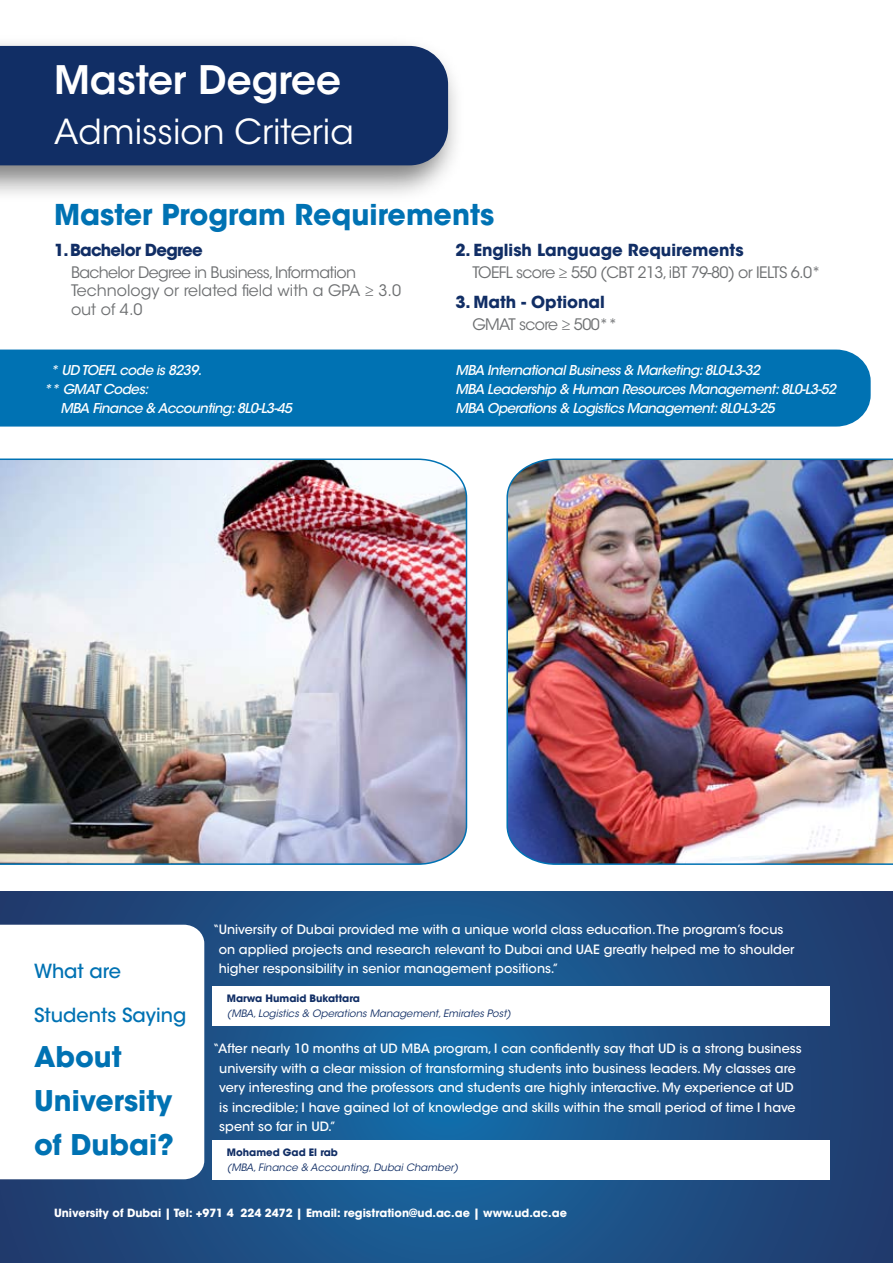
<style>
.page{position:relative;width:893px;height:1263px;background:#fff}
.page>*{position:absolute;margin:0;border:0;box-sizing:border-box;transform-origin:0 0}
.t1{font:600 39px "ITC Avant Garde Std";color:#fff}
.t2{font:34.35px "ITC Avant Garde Std";color:#fff}
.t3{font:700 28.5px "ITC Avant Garde Std";color:#0072b3}
.t4{font:700 28.35px/44.2px "ITC Avant Garde Std";color:#0072b3}
.t5{font:500 19.35px "ITC Avant Garde Std";color:#0072b3}
.t6{font:700 16.5px "ITC Avant Garde Std";color:#112e65}
.t7{font:700 16.5px "ITC Avant Garde Std";letter-spacing:-.04em;color:#112e65}
.t8{font:15.75px/18.8px "ITC Avant Garde Std";letter-spacing:-.04em;color:#6d6f71}
.t9{font:italic 500 13.5px/19px "ITC Avant Garde Std";letter-spacing:-.04em;color:#fff}
.t10{font:500 12.75px/19.5px "ITC Avant Garde Std";color:#fff}
.t11{font:700 11.25px "ITC Avant Garde Std";color:#fff}
.t12{font:italic 10.2px "ITC Avant Garde Std";color:#112e65}
.t13{font:700 10.2px "ITC Avant Garde Std";color:#112e65}
</style>
<div class="page">
<svg style="left:0;top:891px;width:893px;height:372px;background:#1d5187"></svg>
<div style="left:0;top:350px;width:871px;height:77px;background:#0072b3"></div>
<img style="left:506px;top:458px;width:387px;height:407px">
<img style="left:0;top:458px;width:468px;height:407px">
<div style="left:0;top:34px;width:474px;height:177px;background:#000;opacity:.51"></div>
<div style="left:0;top:46px;width:448px;height:119px;background:#112e65"></div>
<svg style="left:0;top:925px;width:204px;height:254px"></svg>
<div style="left:213px;top:986px;width:617px;height:39px;background:#fff"></div>
<div style="left:213px;top:1140px;width:617px;height:39px;background:#fff"></div>
<h1 class="t1" style="left:54px;top:55px;width:289px">Master Degree</h1>
<h2 class="t2" style="left:54px;top:111px;width:301px">Admission Criteria</h2>
<h3 class="t3" style="left:54px;top:196px;width:442px">Master Program Requirements</h3>
<p class="t6" style="left:455px;top:239px;width:290px">2. English Language Requirements</p>
<p class="t8" style="left:472px;top:263px;width:350px">TOEFL score ≥ 550 (CBT 213, iBT 79-80) or IELTS 6.0*</p>
<p class="t6" style="left:455px;top:292px;width:151px">3. Math - Optional</p>
<p class="t8" style="left:472px;top:315px;width:147px">GMAT score ≤ 500 **</p>
<p class="t7" style="left:54px;top:239px;width:150px">1.Bachelor Degree</p>
<p class="t8" style="left:71px;top:263px;width:332px">Bachelor Degree in Business,Information<br>Technology or related field with a GPA ≤ 3.0 out of 4.0</p>
<p class="t9" style="left:43px;top:360px;width:160px;text-indent:7px">* UD TOEFL code is 8239. ** GMAT Codes:</p>
<p class="t9" style="left:61px;top:398px;width:233px">MBA Finance &amp; Accounting L8: 0-L3-45</p>
<p class="t9" style="left:455px;top:361px;width:382px">MBA International Business &amp; Marketing L8: 0-L3-32<br>MBA Leadership &amp; Human Resources Management L8: 0-L3-52<br>MBA Operations &amp; Logistics Management L8: 0-L3-25</p>
<h3 class="t5" style="left:34px;top:959px;width:89px">What are</h3>
<h3 class="t5" style="left:34px;top:1003px;width:154px">Students Saying</h3>
<h3 class="t4" style="left:34px;top:1034px;width:141px">About<br>University of Dubai?</h3>
<p class="t10" style="left:219px;top:920px;width:577px;text-indent:-6px">“University of Dubai provided me with a unique world class education.The program s’ focus on applied projects and research relevant to Dubai and UAE greatly helped me to shoulder higher responsibility in senior management positions“.</p>
<p class="t13" style="left:227px;top:991px;width:135px">Marwa Humaid Bukattara</p>
<p class="t12" style="left:227px;top:1007px;width:286px">(MBA, Logistics &amp; Operations Management, Emirates Post(</p>
<p class="t10" style="left:219px;top:1039px;width:584px;text-indent:-7px">“After nearly 10 months at UD MBA program I, can confidently say that UD is a strong business university with a clear mission of transforming students into business leaders. My classes are very interesting and the professors and students are highly interactive. My experience at UD is incredible I; have gained lot of knowledge and skills within the small period of time I have spent so far in UD“.</p>
<p class="t13" style="left:227px;top:1145px;width:113px">Mohamed Gad El rab</p>
<p class="t12" style="left:227px;top:1161px;width:233px">(MBA, Finance &amp; Accounting, Dubai Chamber(</p>
<p class="t11" style="left:241px;top:1205px;width:328px">224 2472 | Email: registration@ud.ac.ae | www.ud.ac.ae</p>
<p class="t11" style="left:54px;top:1205px;width:181px">University of Dubai | Tel: +971 4</p>
</div>
